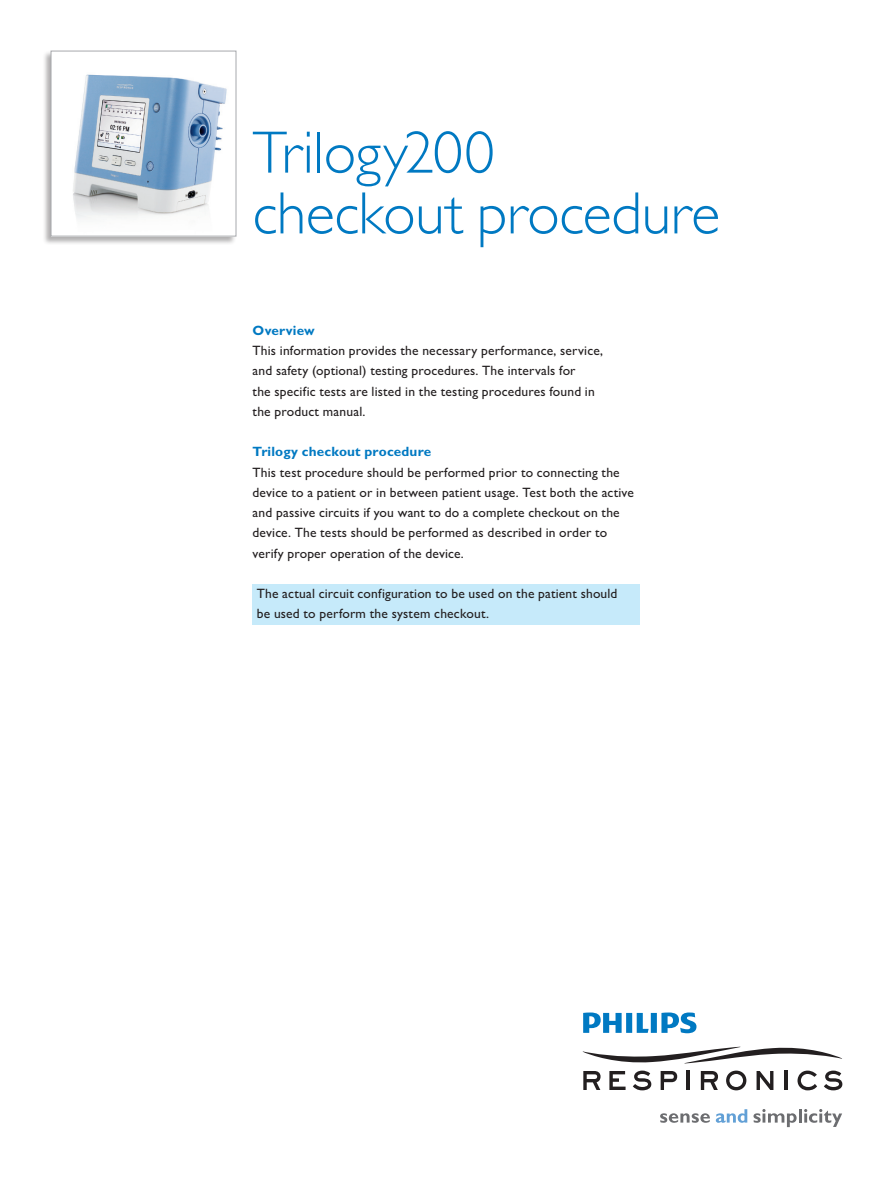
<style>
.page{position:relative;width:893px;height:1187px;background:#fff}
.page>*{position:absolute;margin:0;border:0;box-sizing:border-box;transform-origin:0 0}
._05_Headline_frontpa{font:60px/60.8px "Gill Sans Alt One WGL Light";letter-spacing:-.01em;color:#0079c2}
._01_Body_Text{font:13.5px/20.2px "Gill Sans Alt One WGL";letter-spacing:.015em;color:#231f20}
._08_Table_Body_text{font:13.5px/20.2px "Gill Sans Alt One WGL";letter-spacing:.015em;color:#231f20}
._02_Body_text_headin{font:700 13.5px "Gill Sans Alt One WGL";letter-spacing:.015em;color:#0079c2}
</style>
<div class="page">
<div style="left:42px;top:50px;width:194px;height:195px;background:#231f20;opacity:.35"></div>
<img style="left:53px;top:53px;width:181px;height:181px">
<div style="left:51px;top:51px;width:185px;height:185px;border:1px solid #a8a9ad"></div>
<div style="left:253px;top:584px;width:387px;height:41px;background:#c6eafa"></div>
<svg style="left:583px;top:1012px;width:113px;height:21px"></svg>
<svg style="left:824px;top:1070px;width:18px;height:20px"></svg>
<svg style="left:797px;top:1070px;width:20px;height:20px"></svg>
<svg style="left:756px;top:1071px;width:17px;height:18px"></svg>
<svg style="left:609px;top:1071px;width:17px;height:18px"></svg>
<svg style="left:633px;top:1070px;width:18px;height:20px"></svg>
<svg style="left:661px;top:1071px;width:16px;height:18px"></svg>
<hr style="left:686px;top:1070px;width:4px;height:19px;background:#231f20">
<hr style="left:784px;top:1070px;width:4px;height:19px;background:#231f20">
<svg style="left:583px;top:1071px;width:17px;height:18px"></svg>
<svg style="left:701px;top:1071px;width:17px;height:18px"></svg>
<svg style="left:726px;top:1070px;width:20px;height:20px"></svg>
<svg style="left:583px;top:1046px;width:259px;height:18px"></svg>
<svg style="left:660px;top:1113px;width:50px;height:9px"></svg>
<svg style="left:753px;top:1109px;width:89px;height:17px"></svg>
<svg style="left:716px;top:1109px;width:31px;height:13px"></svg>
<p class="_05_Headline_frontpa" style="left:253px;top:122px;width:469px">Trilogy200 checkout procedure</p>
<p class="_02_Body_text_headin" style="left:253px;top:321px;width:64px">Overview</p>
<p class="_01_Body_Text" style="left:253px;top:340px;width:352px">This information provides the necessary performance, service, and safety (optional) testing procedures. The intervals for<br>the specific tests are listed in the testing procedures found in the product manual.</p>
<p class="_02_Body_text_headin" style="left:253px;top:442px;width:180px">Trilogy checkout procedure</p>
<p class="_01_Body_Text" style="left:253px;top:461px;width:383px">This test procedure should be performed prior to connecting the device to a patient or in between patient usage. Test both the active and passive circuits if you want to do a complete checkout on the device. The tests should be performed as described in order to verify proper operation of the device.</p>
<p class="_08_Table_Body_text" style="left:257px;top:583px;width:362px">The actual circuit configuration to be used on the patient should be used to perform the system checkout.</p>
</div>
